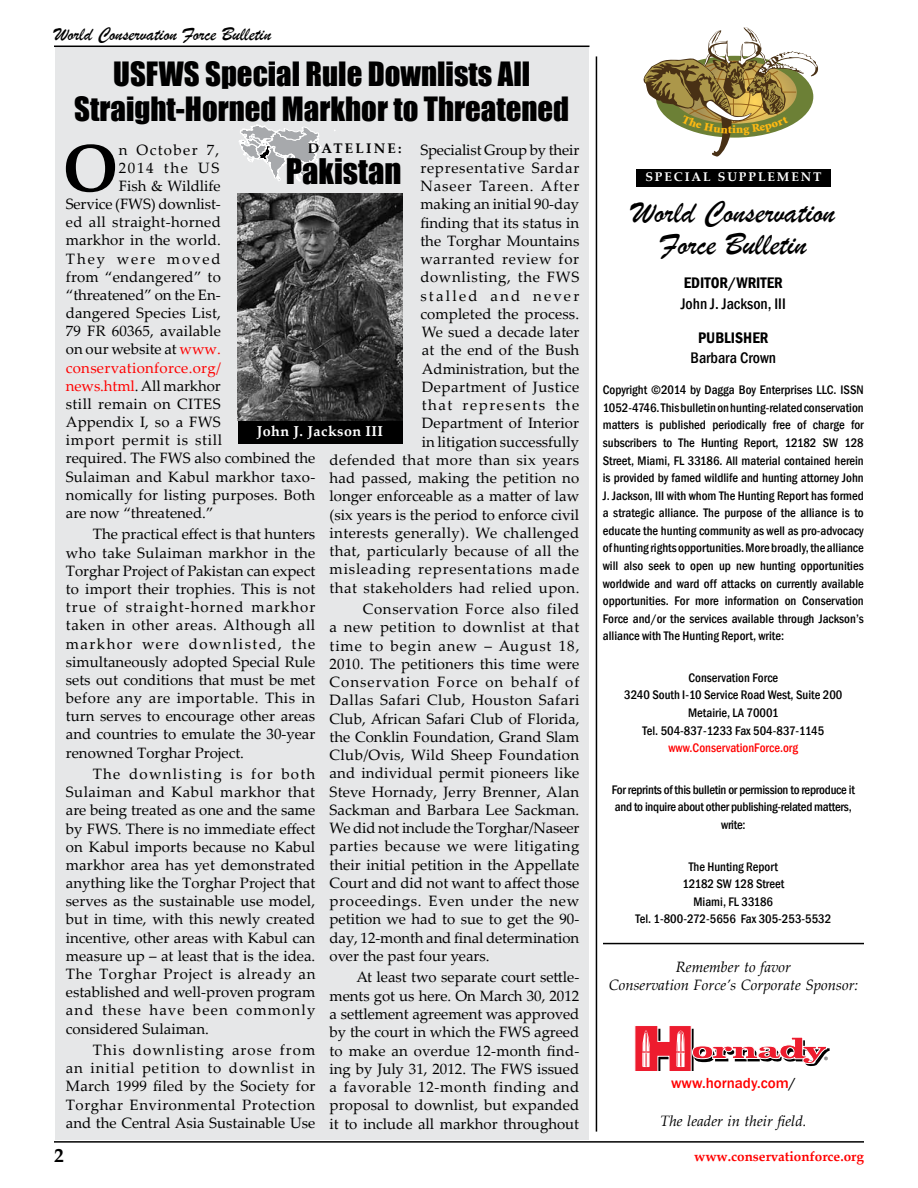
<style>
.page{position:relative;width:918px;height:1188px;background:#fff}
.page>*{position:absolute;margin:0;border:0;box-sizing:border-box;transform-origin:0 0}
.t1{font:700 66.45px "Palatino Linotype";color:#000}
.t2{font:700 44.85px/89.6px "Minion Pro";color:#000}
.t3{font:32.4px "Impact";color:#000}
.t4{font:32.25px/32.5px "Brush Script";color:#000;text-align:center}
.t5{font:30.75px/35.2px "Impact";color:#000;text-align:center}
.t6{font:19.5px "Brush Script";color:#000}
.t7{font:700 19.5px "Palatino Linotype";color:#000}
.t8{font:500 condensed 15.75px "Franklin Gothic";color:#000}
.t9{font:600 condensed 15.75px "Franklin Gothic";color:#000}
.t10{font:15px/18.3px "Palatino Linotype";letter-spacing:.01em;color:#000;text-align:justify}
.t11{font:italic 15px/18px "Palatino Linotype";color:#000;text-align:center}
.t12{font:15px "Palatino Linotype";letter-spacing:.02em;color:#f00}
.t13{font:15px "Palatino Linotype";letter-spacing:-.01em;color:#000}
.t14{font:15px "Palatino Linotype";letter-spacing:.045em;color:#000}
.t15{font:500 15px "Franklin Gothic";color:#f00}
.t16{font:15px "Palatino Linotype";letter-spacing:.13em;color:#000}
.t17{font:15px "Palatino Linotype";letter-spacing:.09em;color:#000}
.t18{font:15px "Palatino Linotype";letter-spacing:.11em;color:#000}
.t19{font:700 14.4px "Palatino Linotype";letter-spacing:.03em;color:#fff}
.t20{font:700 13.8px "Palatino Linotype";letter-spacing:.16em;color:#000}
.t21{font:700 13.5px "Palatino Linotype";color:#f00}
.t22{font:500 condensed 12.75px/17.5px "Franklin Gothic";color:#000;text-align:center}
.t23{font:500 condensed 12.75px/17.5px "Franklin Gothic";letter-spacing:-.02em;color:#000;text-align:center}
.t24{font:500 condensed 12.75px "Franklin Gothic";color:#f00}
.t25{font:700 12.6px "Palatino Linotype";letter-spacing:.15em;color:#fff}
.t26{font:900 11.7px "Minion Std";color:#fdb913;scale:1.08 1}
.t27{font:7.65px "Myriad";color:#000}
.s1{color:#f00}
.s2{color:#000}
</style>
<div class="page">
<div style="left:55px;top:47px;width:534px;height:1093px;background:#e6e7e8"></div>
<hr style="left:54px;top:46px;width:536px;height:1px;background:#000">
<div style="left:636px;top:169px;width:195px;height:18px;background:#000"></div>
<hr style="left:54px;top:1141px;width:810px;height:2px;background:#000">
<hr style="left:596px;top:56px;width:1px;height:1076px;background:#000">
<svg style="left:634px;top:1026px;width:196px;height:45px"></svg>
<hr style="left:603px;top:943px;width:261px;height:1px;background:#000">
<svg style="left:239px;top:125px;width:82px;height:56px"></svg>
<div style="left:238px;top:420px;width:164px;height:23px;background:#000"></div>
<img style="left:238px;top:194px;width:164px;height:227px">
<svg style="left:643px;top:27px;width:175px;height:130px"></svg>
<h3 class="t6" style="left:54px;top:22px;width:219px">World Conservation Force Bulletin</h3>
<h3 class="t5" style="left:74px;top:55px;width:497px">USFWS Special Rule Downlists All<br>Straight-Horned Markhor to Threatened</h3>
<h1 class="t1" style="left:63px;top:121px;width:57px">O</h1>
<p class="t17" style="left:119px;top:139px;width:102px">n October 7,</p>
<p class="t26" style="left:732px;top:124px;width:5px">i</p>
<p class="t25" style="left:645px;top:168px;width:178px">SPECIAL SUPPLEMENT</p>
<p class="t20" style="left:308px;top:138px;width:95px">DATELINE:</p>
<h3 class="t3" style="left:286px;top:146px;width:117px">Pakistan</h3>
<p class="t10" style="left:330px;top:140px;width:251px;text-align:right">Specialist Group by their representative Sardar<br>Naseer Tareen. After<br>making an initial 90-day<br>finding that its status in<br>the Torghar Mountains<br>warranted review for downlisting, the FWS<br>stalled and never<br>completed the process.<br>We sued a decade later<br>at the end of the Bush<br>Administration, but the<br>Department of Justice<br>that represents the<br>Department of Interior<br>in litigation successfully<br>defended that more than six years had passed, making the petition no longer enforceable as a matter of law (six years is the period to enforce civil interests generally). We challenged that, particularly because of all the misleading representations made that stakeholders had relied upon.</p>
<p class="t10" style="left:330px;top:599px;width:251px;text-indent:33px">Conservation Force also filed a new petition to downlist at that time to begin anew – August 18, 2010. The petitioners this time were Conservation Force on behalf of Dallas Safari Club, Houston Safari Club, African Safari Club of Florida, the Conklin Foundation, Grand Slam Club/Ovis, Wild Sheep Foundation and individual permit pioneers like Steve Hornady, Jerry Brenner, Alan Sackman and Barbara Lee Sackman.<br>We did not include the Torghar/Naseer parties because we were litigating their initial petition in the Appellate Court and did not want to affect those proceedings. Even under the new petition we had to sue to get the 90- day, 12-month and final determination over the past four years.</p>
<p class="t10" style="left:330px;top:968px;width:251px;text-indent:27px">At least two separate court settle&shy;ments got us here. On March 30, 2012 a settlement agreement was approved by the court in which the FWS agreed to make an overdue 12-month find&shy;ing by July 31, 2012. The FWS issued a favorable 12-month finding and proposal to downlist, but expanded it to include all markhor throughout</p>
<p class="t18" style="left:119px;top:157px;width:102px">2014 the US</p>
<p class="t10" style="left:119px;top:176px;width:104px">Fish &amp; Wildlife</p>
<p class="t13" style="left:66px;top:193px;width:156px">Service (FWS) downlist-</p>
<p class="t10" style="left:66px;top:212px;width:156px">ed all straight-horned</p>
<p class="t10" style="left:66px;top:231px;width:156px">markhor in the world.</p>
<p class="t16" style="left:66px;top:248px;width:156px">They were moved</p>
<p class="t10" style="left:66px;top:267px;width:156px">from “endangered” to</p>
<p class="t10" style="left:66px;top:285px;width:156px">“threatened” on the En-</p>
<p class="t10" style="left:66px;top:303px;width:156px">dangered Species List,</p>
<p class="t10" style="left:66px;top:321px;width:157px">79 FR 60365, available</p>
<p class="t10" style="left:66px;top:340px;width:156px">on our website at <span class="s1">www.</span></p>
<p class="t12" style="left:66px;top:357px;width:157px">conservationforce.org/</p>
<p class="t10" style="left:66px;top:376px;width:156px"><span class="s1">news.html</span>. All markhor</p>
<p class="t10" style="left:66px;top:394px;width:156px">still remain on CITES</p>
<p class="t10" style="left:66px;top:412px;width:156px">Appendix I, so a FWS</p>
<p class="t14" style="left:66px;top:430px;width:158px">import permit is still</p>
<p class="t10" style="left:66px;top:449px;width:251px">required. The FWS also combined the</p>
<p class="t10" style="left:66px;top:467px;width:251px">Sulaiman and Kabul markhor taxo-</p>
<p class="t10" style="left:66px;top:485px;width:251px">nomically for listing purposes. Both</p>
<p class="t10" style="left:66px;top:503px;width:149px">are now “threatened.”</p>
<p class="t10" style="left:66px;top:525px;width:251px;text-indent:27px">The practical effect is that hunters who take Sulaiman markhor in the Torghar Project of Pakistan can expect to import their trophies. This is not true of straight-horned markhor taken in other areas. Although all markhor were downlisted, the simultaneously adopted Special Rule sets out conditions that must be met before any are importable. This in turn serves to encourage other areas and countries to emulate the 30-year renowned Torghar Project.</p>
<p class="t10" style="left:66px;top:764px;width:251px;text-indent:27px">The downlisting is for both Sulaiman and Kabul markhor that are being treated as one and the same by FWS. There is no immediate effect on Kabul imports because no Kabul markhor area has yet demonstrated anything like the Torghar Project that serves as the sustainable use model, but in time, with this newly created incentive, other areas with Kabul can measure up – at least that is the idea.<br>The Torghar Project is already an established and well-proven program and these have been commonly considered Sulaiman.</p>
<p class="t10" style="left:66px;top:1040px;width:251px;text-indent:27px">This downlisting arose from an initial petition to downlist in March 1999 filed by the Society for Torghar Environmental Protection and the Central Asia Sustainable Use</p>
<h3 class="t4" style="left:632px;top:196px;width:205px">World Conservation<br>Force Bulletin</h3>
<p class="t9" style="left:684px;top:272px;width:101px">EDITOR/WRITER</p>
<p class="t8" style="left:681px;top:293px;width:107px">John J. Jackson, III</p>
<p class="t9" style="left:698px;top:327px;width:72px">PUBLISHER</p>
<p class="t8" style="left:690px;top:348px;width:87px">Barbara Crown</p>
<p class="t22" style="left:603px;top:381px;width:263px;text-align:justify">Copyright ©2014 by Dagga Boy Enterprises LLC. ISSN 1052-4746. This bulletin on hunting-related conservation matters is published periodically free of charge for subscribers to The Hunting Report, 12182 SW 128<br>Street, Miami, FL 33186. All material contained herein is provided by famed wildlife and hunting attorney John J. Jackson, III with whom The Hunting Report has formed a strategic alliance. The purpose of the alliance is to educate the hunting community as well as pro-advocacy of hunting rights opportunities. More broadly, the alliance will also seek to open up new hunting opportunities worldwide and ward off attacks on currently available opportunities. For more information on Conservation Force and/or the services available through Jackson’s alliance with The Hunting Report, write:</p>
<p class="t22" style="left:624px;top:669px;width:220px">Conservation Force<br>3240 South I-10 Service Road West, Suite 200<br>Metairie, LA 70001<br>Tel. 504-837-1233 Fax 504-837-1145</p>
<p class="t24" style="left:668px;top:740px;width:131px">www.ConservationForce.org</p>
<p class="t23" style="left:612px;top:781px;width:245px">For reprints of this bulletin or permission to reproduce it and to inquire about other publishing-related matters, write:</p>
<p class="t22" style="left:635px;top:857px;width:197px">The Hunting Report<br>12182 SW 128 Street<br>Miami, FL 33186<br>Tel. 1-800-272-5656 Fax 305-253-5532</p>
<p class="t11" style="left:609px;top:957px;width:251px">Remember to favor<br>Conservation Force’s Corporate Sponsor:</p>
<p class="t19" style="left:257px;top:421px;width:128px">John J. Jackson III</p>
<h2 class="t2" style="left:421px;top:590px;width:496px">THE HUNTING REPORT<br>THE HUNTING REPORT</h2>
<p class="t27" style="left:824px;top:1056px;width:5px">®</p>
<p class="t15" style="left:671px;top:1074px;width:126px">www.hornady.com<span class="s2">/</span></p>
<p class="t11" style="left:660px;top:1112px;width:148px">The leader in their field.</p>
<h3 class="t7" style="left:54px;top:1141px;width:11px">2</h3>
<p class="t21" style="left:694px;top:1147px;width:171px">www.conservationforce.org</p>
</div>
